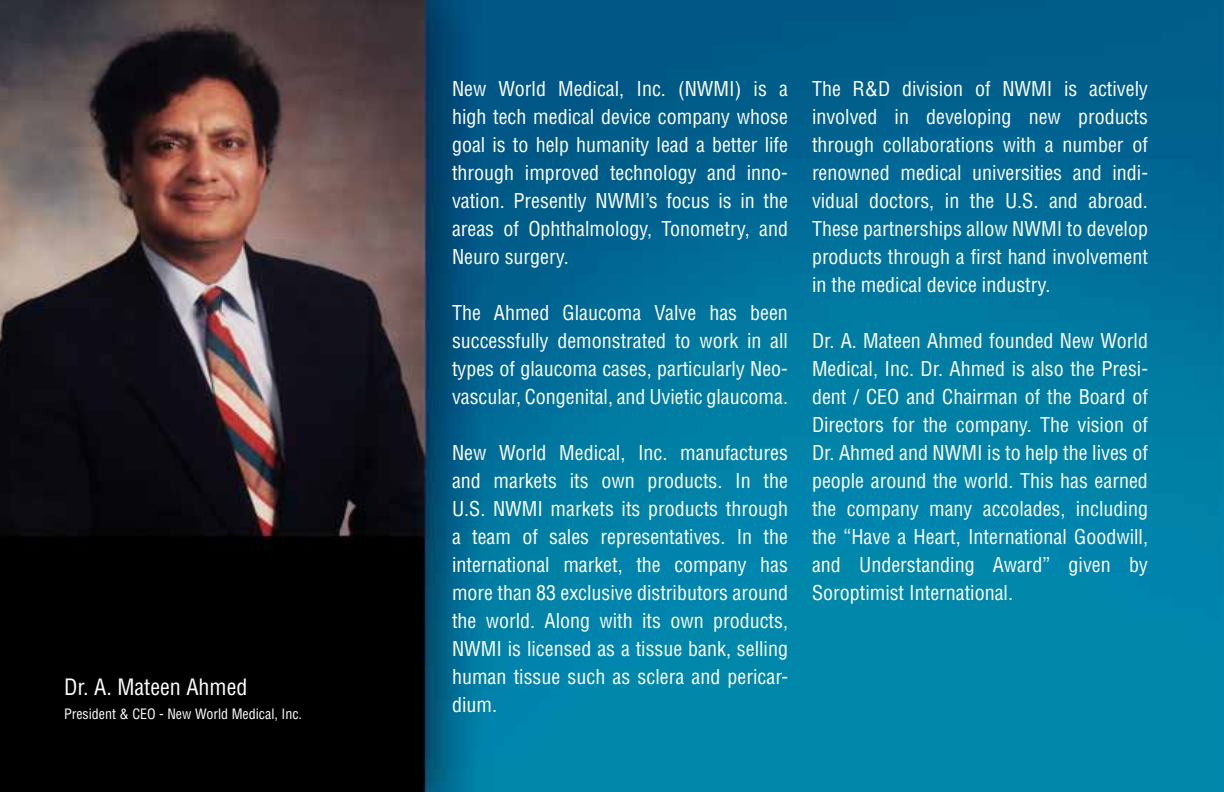
<style>
.page{position:relative;width:1224px;height:792px;background:#fff}
.page>*{position:absolute;margin:0;border:0;box-sizing:border-box;transform-origin:0 0}
.t1{font:condensed 22px "Helvetica";color:#fff}
.t2{font:condensed 20px/28px "Helvetica";color:#fff;text-align:justify}
.t3{font:condensed 14px "Helvetica";color:#fff}
</style>
<div class="page">
<img style="left:0;top:0;width:1224px;height:792px">
<p class="t1" style="left:64px;top:673px;width:185px">Dr. A. Mateen Ahmed</p>
<p class="t3" style="left:64px;top:705px;width:240px">President &amp; CEO - New World Medical, Inc.</p>
<p class="t2" style="left:452px;top:75px;width:338px">New World Medical, Inc. (NWMI) is a high tech medical device company whose goal is to help humanity lead a better life through improved technology and inno&shy;vation. Presently NWMI’s focus is in the areas of Ophthalmology, Tonometry, and Neuro surgery.</p>
<p class="t2" style="left:452px;top:299px;width:338px">The Ahmed Glaucoma Valve has been successfully demonstrated to work in all types of glaucoma cases, particularly Neo&shy;vascular, Congenital, and Uvietic glaucoma.</p>
<p class="t2" style="left:452px;top:439px;width:338px">New World Medical, Inc. manufactures and markets its own products. In the U.S. NWMI markets its products through a team of sales representatives. In the international market, the company has more than 83 exclusive distributors around the world. Along with its own products, NWMI is licensed as a tissue bank, selling human tissue such as sclera and pericar&shy;dium.</p>
<p class="t2" style="left:812px;top:75px;width:338px">The R&amp;D division of NWMI is actively involved in developing new products through collaborations with a number of renowned medical universities and indi&shy;vidual doctors, in the U.S. and abroad.<br>These partnerships allow NWMI to develop products through a first hand involvement in the medical device industry.</p>
<p class="t2" style="left:812px;top:327px;width:338px">Dr. A. Mateen Ahmed founded New World Medical, Inc. Dr. Ahmed is also the Presi&shy;dent / CEO and Chairman of the Board of Directors for the company. The vision of Dr. Ahmed and NWMI is to help the lives of people around the world. This has earned the company many accolades, including the “Have a Heart, International Goodwill, and Understanding Award” given by Soroptimist International.</p>
</div>
